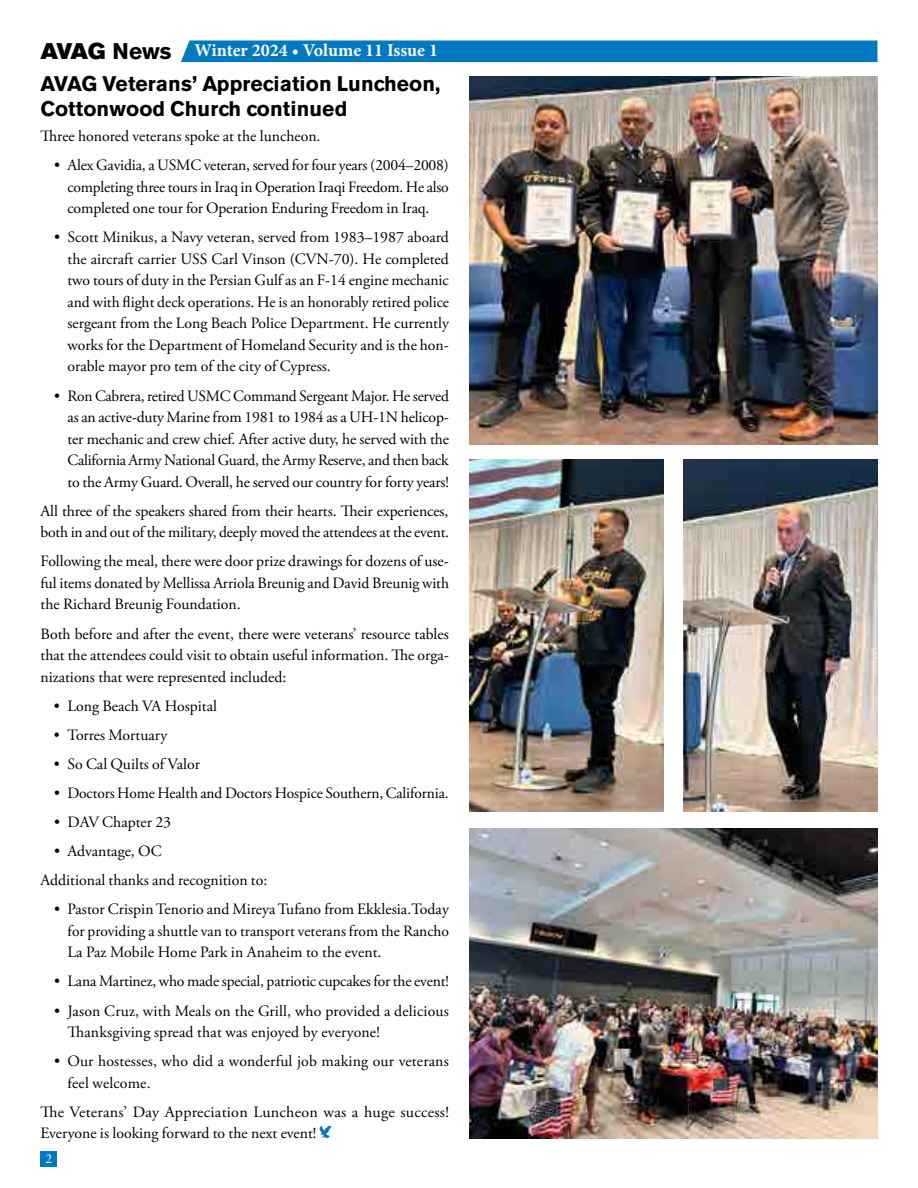
<style>
.page{position:relative;width:918px;height:1188px;background:#fff}
.page>*{position:absolute;margin:0;border:0;box-sizing:border-box;transform-origin:0 0}
.t1{font:22.5px "Akzidenz Grotesk BE Super";color:#000}
.t2{font:700 21px/25.2px "Akzidenz Grotesk BE";letter-spacing:.005em;color:#000}
.t3{font:700 18px "Minion Pro";color:#fff}
.t4{font:15.75px/21.6px "Adobe Garamond Pro";color:#000;text-align:justify}
.t5{font:13.5px "Adobe Garamond";color:#fff}
.s1{font-family:"Akzidenz Grotesk BE";font-weight:700}
.s2{font-family:"Eaglemania";font-size:16.2px;color:#0079c1}
</style>
<div class="page">
<div style="left:181px;top:40px;width:696px;height:22px;background:#0079c1"></div>
<div style="left:40px;top:1151px;width:17px;height:16px;background:#0079c1"></div>
<img style="left:469px;top:828px;width:409px;height:310px">
<img style="left:469px;top:76px;width:409px;height:368px">
<img style="left:469px;top:459px;width:195px;height:352px">
<img style="left:684px;top:459px;width:194px;height:352px">
<h1 class="t1" style="left:40px;top:38px;width:133px">AVAG <span class="s1">News</span></h1>
<p class="t3" style="left:195px;top:38px;width:245px">Winter 2024 • Volume 11 Issue 1</p>
<h2 class="t2" style="left:40px;top:72px;width:401px">AVAG Veterans’ Appreciation Luncheon,<br>Cottonwood Church continued</h2>
<p class="t4" style="left:40px;top:126px;width:282px">Three honored veterans spoke at the luncheon.</p>
<p class="t4" style="left:68px;top:155px;width:383px;text-indent:-14px">• Alex Gavidia, a USMC veteran, served for four years (2004–2008) completing three tours in Iraq in Operation Iraqi Freedom. He also completed one tour for Operation Enduring Freedom in Iraq.</p>
<p class="t4" style="left:68px;top:227px;width:383px;text-indent:-13px">• Scott Minikus, a Navy veteran, served from 1983–1987 aboard the aircraft carrier USS Carl Vinson (CVN-70). He completed two tours of duty in the Persian Gulf as an F-14 engine mechanic and with flight deck operations. He is an honorably retired police sergeant from the Long Beach Police Department. He currently works for the Department of Homeland Security and is the hon&shy;orable mayor pro tem of the city of Cypress.</p>
<p class="t4" style="left:68px;top:385px;width:383px;text-indent:-14px">• Ron Cabrera, retired USMC Command Sergeant Major. He served as an active-duty Marine from 1981 to 1984 as a UH-1N helicop&shy;ter mechanic and crew chief. After active duty, he served with the California Army National Guard, the Army Reserve, and then back to the Army Guard. Overall, he served our country for forty years!</p>
<p class="t4" style="left:40px;top:501px;width:410px">All three of the speakers shared from their hearts. Their experiences, both in and out of the military, deeply moved the attendees at the event.</p>
<p class="t4" style="left:40px;top:551px;width:410px">Following the meal, there were door prize drawings for dozens of use&shy;ful items donated by Mellissa Arriola Breunig and David Breunig with the Richard Breunig Foundation.</p>
<p class="t4" style="left:40px;top:623px;width:410px">Both before and after the event, there were veterans’ resource tables that the attendees could visit to obtain useful information. The orga&shy;nizations that were represented included:</p>
<p class="t4" style="left:54px;top:695px;width:164px">• Long Beach VA Hospital</p>
<p class="t4" style="left:54px;top:725px;width:115px">• Torres Mortuary</p>
<p class="t4" style="left:54px;top:754px;width:148px">• So Cal Quilts of Valor</p>
<p class="t4" style="left:54px;top:783px;width:396px">• Doctors Home Health and Doctors Hospice Southern, California.</p>
<p class="t4" style="left:54px;top:812px;width:119px">• DAV Chapter 23</p>
<p class="t4" style="left:41px;top:837px;width:228px;line-height:29.1px;text-indent:13px">• Advantage, OC<br>Additional thanks and recognition to:</p>
<p class="t4" style="left:68px;top:899px;width:383px;text-indent:-14px">• Pastor Crispin Tenorio and Mireya Tufano from Ekklesia.Today for providing a shuttle van to transport veterans from the Rancho La Paz Mobile Home Park in Anaheim to the event.</p>
<p class="t4" style="left:54px;top:971px;width:396px">• Lana Martinez, who made special, patriotic cupcakes for the event!</p>
<p class="t4" style="left:67px;top:1000px;width:383px;text-indent:-13px">• Jason Cruz, with Meals on the Grill, who provided a delicious<br>Thanksgiving spread that was enjoyed by everyone!</p>
<p class="t4" style="left:68px;top:1051px;width:383px;text-indent:-14px">• Our hostesses, who did a wonderful job making our veterans feel welcome.</p>
<p class="t4" style="left:40px;top:1102px;width:410px">The Veterans’ Day Appreciation Luncheon was a huge success!<br>Everyone is looking forward to the next event! <span class="s2">y</span></p>
<p class="t5" style="left:46px;top:1152px;width:8px">2</p>
</div>
